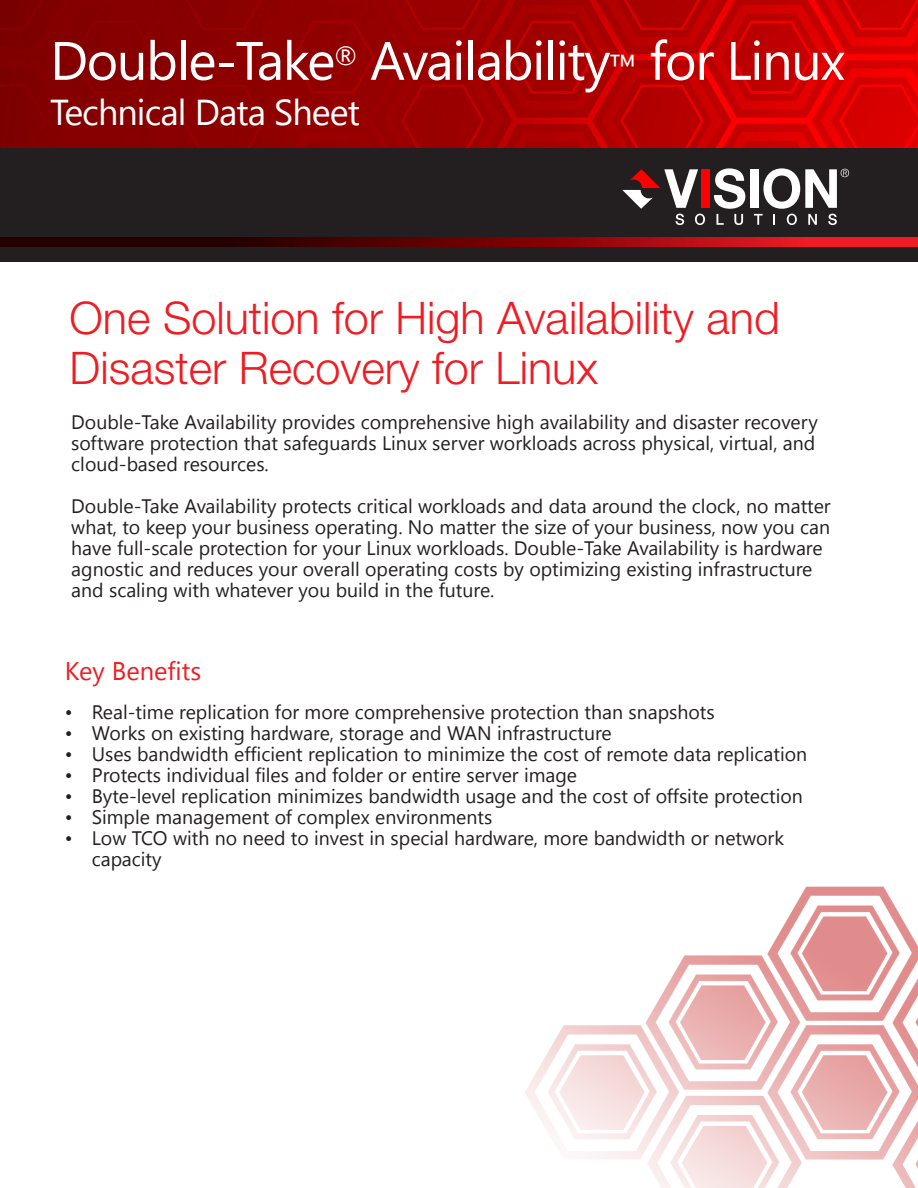
<style>
.page{position:relative;width:918px;height:1188px;background:#fff}
.page>*{position:absolute;margin:0;border:0;box-sizing:border-box;transform-origin:0 0}
.t1{font:54px "Segoe UI";letter-spacing:-.025em;color:#fff}
.paragraph_headings{font:300 45px/49.5px "Helvetica Neue LT Std";color:#ee1d23}
.t2{font:36px "Segoe UI";letter-spacing:-.025em;color:#fff}
.paragraph_headings-2{font:25.5px "Segoe UI";color:#ee1d23}
.t3{font:19.5px/21px "Segoe UI";color:#231f20}
.s1{font-size:36px}
</style>
<div class="page">
<img style="left:525px;top:886px;width:393px;height:302px">
<img style="left:0;top:0;width:918px;height:148px">
<div style="left:0;top:148px;width:918px;height:113px;background:#231f20"></div>
<div style="left:701px;top:169px;width:8px;height:39px;background:#f00"></div>
<div style="left:750px;top:169px;width:8px;height:39px;background:#fff"></div>
<svg style="left:714px;top:168px;width:31px;height:57px"></svg>
<svg style="left:754px;top:168px;width:95px;height:57px"></svg>
<svg style="left:622px;top:169px;width:83px;height:56px"></svg>
<svg style="left:0;top:237px;width:918px;height:9px;background:#76070a"></svg>
<p class="t1" style="left:50px;top:23px;width:797px">Double-Take<sup>®</sup> Availability<span class="s1">™</span> for Linux</p>
<p class="t2" style="left:50px;top:87px;width:311px">Technical Data Sheet</p>
<p class="paragraph_headings" style="left:70px;top:293px;width:712px">One Solution for High Availability and<br>Disaster Recovery for Linux</p>
<p class="t3" style="left:71px;top:411px;width:748px">Double-Take Availability provides comprehensive high availability and disaster recovery software protection that safeguards Linux server workloads across physical, virtual, and cloud-based resources.</p>
<p class="t3" style="left:71px;top:495px;width:761px">Double-Take Availability protects critical workloads and data around the clock, no matter what, to keep your business operating. No matter the size of your business, now you can have full-scale protection for your Linux workloads. Double-Take Availability is hardware agnostic and reduces your overall operating costs by optimizing existing infrastructure and scaling with whatever you build in the future.</p>
<p class="paragraph_headings-2" style="left:65px;top:653px;width:138px">Key Benefits</p>
<p class="t3" style="left:65px;top:701px;width:651px">• Real-time replication for more comprehensive protection than snapshots</p>
<p class="t3" style="left:65px;top:722px;width:548px">• Works on existing hardware, storage and WAN infrastructure</p>
<p class="t3" style="left:65px;top:743px;width:744px">• Uses bandwidth efficient replication to minimize the cost of remote data replication</p>
<p class="t3" style="left:65px;top:764px;width:514px">• Protects individual files and folder or entire server image</p>
<p class="t3" style="left:65px;top:785px;width:740px">• Byte-level replication minimizes bandwidth usage and the cost of offsite protection</p>
<p class="t3" style="left:65px;top:806px;width:429px">• Simple management of complex environments</p>
<p class="t3" style="left:92px;top:827px;width:694px;text-indent:-27px">• Low TCO with no need to invest in special hardware, more bandwidth or network capacity</p>
</div>
